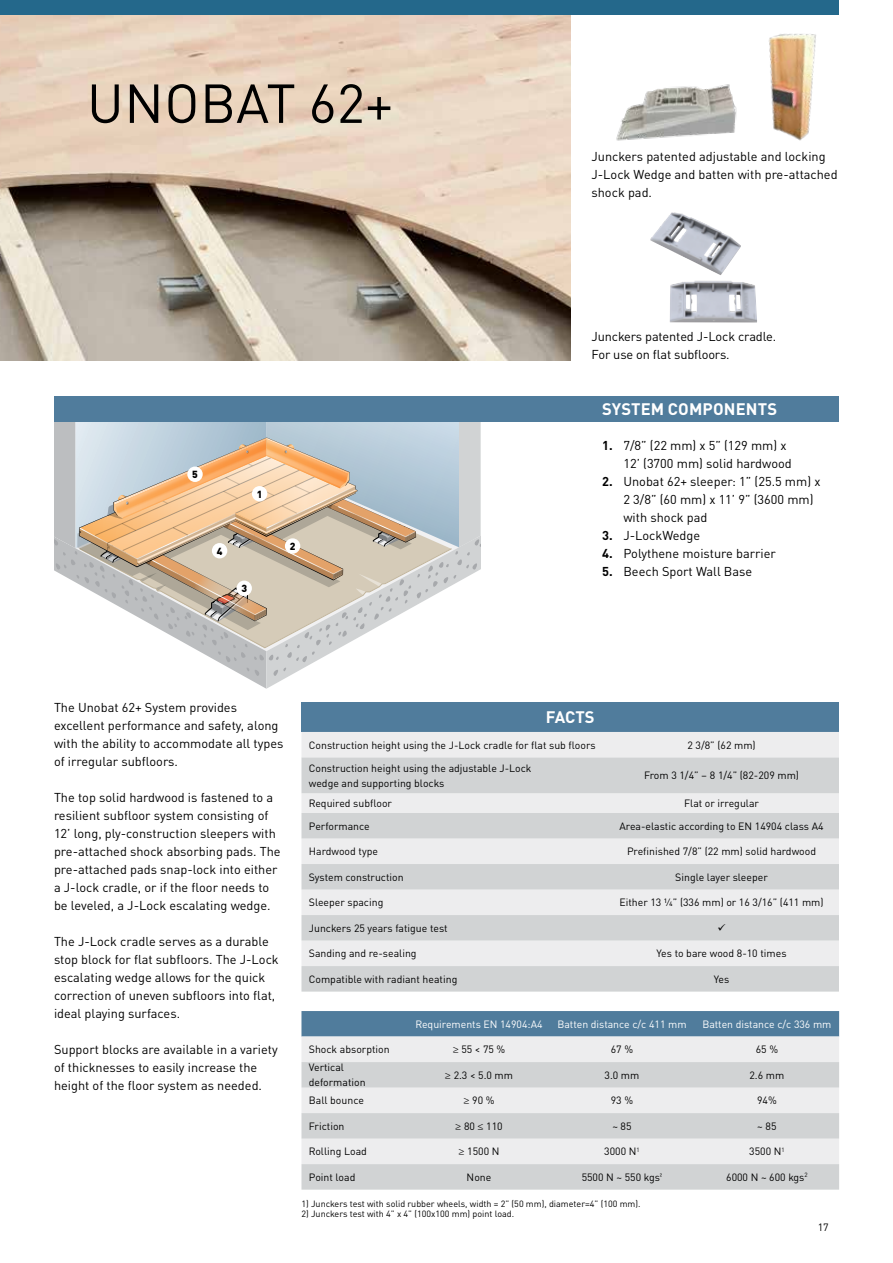
<style>
.page{position:relative;width:893px;height:1263px;background:#fff}
.page>*{position:absolute;margin:0;border:0;box-sizing:border-box;transform-origin:0 0}
.t1{font:54px "DIN Pro";letter-spacing:.005em;color:#000}
.t2{font:700 16.5px "DIN Pro";letter-spacing:.01em;color:#fff}
.t3{font:12.75px/18px "DIN Pro";color:#000}
.t4{font:10.5px/15px "DIN Pro";color:#000}
.t5{font:10.5px "DIN Pro";color:#fff}
.t6{font:900 10.2px "DIN Pro";color:#000}
.t7{font:9px "DIN Pro";color:#000}
.s1{font-weight:700}
.s2{font-style:inherit}
.s3{font-family:"Minion Pro"}
</style>
<div class="page">
<img style="left:0;top:15px;width:570px;height:345px">
<img style="left:769px;top:34px;width:47px;height:107px">
<img style="left:616px;top:55px;width:173px;height:86px">
<svg style="left:54px;top:422px;width:427px;height:267px"></svg>
<div style="left:252px;top:486px;width:15px;height:15px;background:#fff;border-radius:50%"></div>
<div style="left:236px;top:581px;width:16px;height:15px;background:#fff;border-radius:50%"></div>
<div style="left:212px;top:543px;width:15px;height:15px;background:#fff;border-radius:50%"></div>
<div style="left:187px;top:467px;width:16px;height:15px;background:#fff;border-radius:50%"></div>
<div style="left:285px;top:538px;width:15px;height:16px;background:#fff;border-radius:50%"></div>
<img style="left:650px;top:212px;width:107px;height:110px">
<div style="left:0;top:0;width:839px;height:15px;background:#24688b"></div>
<div style="left:54px;top:396px;width:785px;height:26px;background:#507c9c"></div>
<div style="left:301px;top:702px;width:538px;height:30px;background:#507c9c"></div>
<div style="left:302px;top:732px;width:537px;height:25px;background:#ededee"></div>
<svg style="left:301px;top:757px;width:538px;height:234px;fill:#d1d3d4"></svg>
<div style="left:301px;top:1011px;width:538px;height:25px;background:#507c9c"></div>
<div style="left:301px;top:1036px;width:538px;height:26px;background:#ededee"></div>
<svg style="left:301px;top:1062px;width:538px;height:128px;fill:#d1d3d4"></svg>
<svg style="left:718px;top:924px;width:7px;height:6px"></svg>
<h1 class="t1" style="left:87px;top:62px;width:308px">UNOBAT 62+</h1>
<p class="t6" style="left:192px;top:466px;width:7px">5</p>
<p class="t6" style="left:257px;top:486px;width:7px">1</p>
<p class="t6" style="left:217px;top:543px;width:7px">4</p>
<p class="t6" style="left:241px;top:580px;width:7px">3</p>
<p class="t6" style="left:290px;top:538px;width:7px">2</p>
<p class="t3" style="left:591px;top:146px;width:248px">Junckers patented adjustable and locking<br>J-Lock Wedge and batten with pre-attached shock pad.</p>
<p class="t3" style="left:591px;top:326px;width:186px">Junckers patented J-Lock cradle.<br>For use on flat subfloors.</p>
<p class="t2" style="left:602px;top:396px;width:176px">SYSTEM COMPONENTS</p>
<p class="t3" style="left:623px;top:436px;width:170px;text-indent:-21px"><span class="s1">1.</span> 7/8” (22 mm) x 5” (129 mm) x<br>12’ (3700 mm) solid hardwood</p>
<p class="t3" style="left:623px;top:472px;width:199px;text-indent:-21px"><span class="s1">2.</span> Unobat 62+ sleeper: 1” (25.5 mm) x<br>2 3/8” (60 mm) x 11’ 9” (3600 mm) with shock pad</p>
<p class="t3" style="left:602px;top:526px;width:99px"><span class="s1">3.</span> J-LockWedge</p>
<p class="t3" style="left:602px;top:544px;width:175px"><span class="s1">4.</span> Polythene moisture barrier</p>
<p class="t3" style="left:602px;top:562px;width:152px"><span class="s1">5.</span> Beech Sport Wall Base</p>
<p class="t3" style="left:54px;top:697px;width:231px">The Unobat 62+ System provides excellent performance and safety, along with the ability to accommodate all types of irregular subfloors.</p>
<p class="t3" style="left:54px;top:787px;width:228px">The top solid hardwood is fastened to a resilient subfloor system consisting of 12’ long, ply-construction sleepers with pre-attached shock absorbing pads. The pre-attached pads snap-lock into either a J-lock cradle, or if the floor needs to be leveled, a J-Lock escalating wedge.</p>
<p class="t3" style="left:54px;top:931px;width:226px">The J-Lock cradle serves as a durable stop block for flat subfloors. The J-Lock escalating wedge allows for the quick correction of uneven subfloors into flat, ideal playing surfaces.</p>
<p class="t3" style="left:54px;top:1039px;width:225px">Support blocks are available in a variety of thicknesses to easily increase the height of the floor system as needed.</p>
<p class="t2" style="left:546px;top:705px;width:50px">FACTS</p>
<p class="t4" style="left:309px;top:737px;width:288px"><span class="s2">C</span>onstruction height using the J-Lock cradle for flat sub floors</p>
<p class="t4" style="left:687px;top:737px;width:70px">2 3/8” (62 mm)</p>
<p class="t4" style="left:309px;top:760px;width:224px">Construction height using the adjustable J-Lock wedge and supporting blocks</p>
<p class="t4" style="left:644px;top:767px;width:156px">From 3 1/4” – 8 1/4” (82-209 mm)</p>
<p class="t4" style="left:309px;top:795px;width:85px">Required subfloor</p>
<p class="t4" style="left:684px;top:795px;width:76px">Flat or irregular</p>
<p class="t4" style="left:309px;top:818px;width:62px">Performance</p>
<p class="t4" style="left:619px;top:818px;width:206px">Area-elastic according to EN 14904 class A4</p>
<p class="t4" style="left:309px;top:843px;width:71px">Hardwood type</p>
<p class="t4" style="left:627px;top:843px;width:191px">Prefinished 7/8” (22 mm) solid hardwood</p>
<p class="t4" style="left:309px;top:869px;width:96px">System construction</p>
<p class="t4" style="left:675px;top:869px;width:94px">Single layer sleeper</p>
<p class="t4" style="left:309px;top:894px;width:76px">Sleeper spacing</p>
<p class="t4" style="left:619px;top:894px;width:206px">Either 13 ¼” (336 mm) or 16 3/16” (411 mm)</p>
<p class="t4" style="left:309px;top:920px;width:140px">Junckers 25 years fatigue test</p>
<p class="t4" style="left:309px;top:945px;width:109px">Sanding and re-sealing</p>
<p class="t4" style="left:657px;top:945px;width:131px">Yes to bare wood 8-10 times</p>
<p class="t4" style="left:309px;top:971px;width:150px">Compatible with radiant heating</p>
<p class="t4" style="left:714px;top:971px;width:17px">Yes</p>
<p class="t5" style="left:415px;top:1016px;width:129px">Requirements EN 14904:A4</p>
<p class="t5" style="left:557px;top:1016px;width:131px">Batten distance c/c 411 mm</p>
<p class="t5" style="left:702px;top:1016px;width:131px">Batten distance c/c 336 mm</p>
<p class="t4" style="left:309px;top:1041px;width:82px">Shock absorption</p>
<p class="t4" style="left:453px;top:1041px;width:54px"><span class="s3">≥</span> 55 &lt; 75 %</p>
<p class="t4" style="left:611px;top:1041px;width:24px">67 %</p>
<p class="t4" style="left:756px;top:1041px;width:24px">65 %</p>
<p class="t4" style="left:309px;top:1059px;width:58px">Vertical deformation</p>
<p class="t4" style="left:445px;top:1067px;width:70px"><span class="s3">≥</span> 2.3 &lt; 5.0 mm</p>
<p class="t4" style="left:605px;top:1067px;width:36px">3.0 mm</p>
<p class="t4" style="left:749px;top:1067px;width:36px">2.6 mm</p>
<p class="t4" style="left:309px;top:1092px;width:57px">Ball bounce</p>
<p class="t4" style="left:463px;top:1092px;width:33px"><span class="s3">≥</span> 90 %</p>
<p class="t4" style="left:611px;top:1092px;width:24px">93 %</p>
<p class="t4" style="left:757px;top:1092px;width:21px">94%</p>
<p class="t4" style="left:309px;top:1118px;width:37px">Friction</p>
<p class="t4" style="left:455px;top:1118px;width:49px"><span class="s3">≥</span> 80 <span class="s3">≤</span> 110</p>
<p class="t4" style="left:612px;top:1118px;width:21px">~ 85</p>
<p class="t4" style="left:757px;top:1118px;width:21px">~ 85</p>
<p class="t4" style="left:309px;top:1143px;width:60px">Rolling Load</p>
<p class="t4" style="left:459px;top:1143px;width:42px"><span class="s3">≥</span> 1500 N</p>
<p class="t4" style="left:604px;top:1143px;width:37px">3000 N<sup>1</sup></p>
<p class="t4" style="left:749px;top:1143px;width:37px">3500 N<sup>1</sup></p>
<p class="t4" style="left:309px;top:1169px;width:48px">Point load</p>
<p class="t4" style="left:467px;top:1169px;width:26px">None</p>
<p class="t4" style="left:582px;top:1169px;width:82px">5500 N ~ 550 kgs²</p>
<p class="t4" style="left:726px;top:1169px;width:83px">6000 N ~ 600 kgs<sup>2</sup></p>
<p class="t7" style="left:301px;top:1196px;width:341px">1) Junckers test with solid rubber wheels, width = 2” (50 mm), diameter=4” (100 mm).</p>
<p class="t7" style="left:301px;top:1207px;width:214px">2) Junckers test with 4” x 4” (100x100 mm) point load.</p>
<p class="t4" style="left:818px;top:1219px;width:12px">17</p>
</div>
